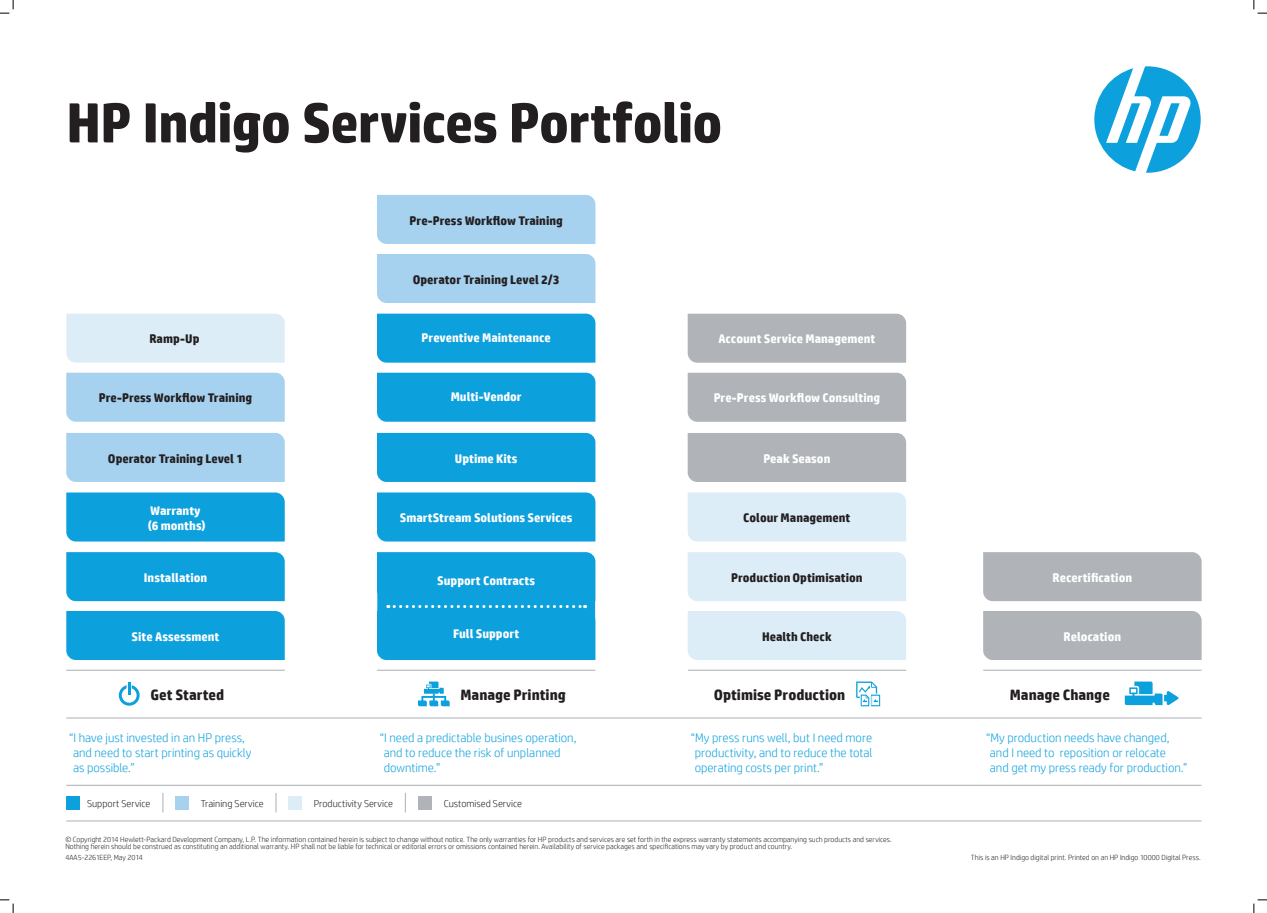
<style>
.page{position:relative;width:1267px;height:913px;background:#fff}
.page>*{position:absolute;margin:0;border:0;box-sizing:border-box;transform-origin:0 0}
.Cover_headline_90_84{font:700 56.25px "HP Simplified";letter-spacing:-.015em;color:#231f20}
.Body_header_bold{font:700 15px "HP Simplified";color:#231f20}
.Quote_Attribution_8{font:300 12.5px/15px "HP Simplified";color:#0ca0dd}
.Table_title{font:700 12.5px "HP Simplified";color:#fff}
.Table_title-2{font:700 12.5px "HP Simplified";color:#231f20}
.Table_text{font:300 10px "HP Simplified";color:#231f20}
.Legal_7_9{font:300 7.5px/7.5px "HP Simplified";color:#231f20}
</style>
<div class="page">
<svg style="left:1094px;top:66px;width:106px;height:107px"></svg>
<div style="left:66px;top:313px;width:219px;height:49px;background:#ddedf8"></div>
<div style="left:687px;top:313px;width:219px;height:49px;background:#b0b4b8"></div>
<div style="left:377px;top:313px;width:218px;height:49px;background:#0ca0dd"></div>
<div style="left:377px;top:195px;width:218px;height:49px;background:#a6d1ef"></div>
<div style="left:66px;top:372px;width:219px;height:49px;background:#a6d1ef"></div>
<div style="left:687px;top:372px;width:219px;height:49px;background:#b0b4b8"></div>
<div style="left:377px;top:372px;width:218px;height:49px;background:#0ca0dd"></div>
<div style="left:377px;top:254px;width:218px;height:49px;background:#a6d1ef"></div>
<div style="left:66px;top:433px;width:219px;height:48px;background:#a6d1ef"></div>
<div style="left:687px;top:433px;width:219px;height:49px;background:#b0b4b8"></div>
<div style="left:377px;top:432px;width:218px;height:49px;background:#0ca0dd"></div>
<div style="left:66px;top:492px;width:219px;height:49px;background:#0ca0dd"></div>
<div style="left:377px;top:492px;width:218px;height:49px;background:#0ca0dd"></div>
<div style="left:66px;top:552px;width:219px;height:49px;background:#0ca0dd"></div>
<div style="left:687px;top:552px;width:219px;height:49px;background:#ddedf8"></div>
<div style="left:983px;top:552px;width:218px;height:49px;background:#b0b4b8"></div>
<div style="left:66px;top:611px;width:219px;height:48px;background:#0ca0dd"></div>
<div style="left:687px;top:611px;width:219px;height:48px;background:#ddedf8"></div>
<div style="left:983px;top:611px;width:218px;height:48px;background:#b0b4b8"></div>
<hr style="left:66px;top:669px;width:219px;height:1px;background:#b0b4b8">
<hr style="left:377px;top:669px;width:218px;height:1px;background:#b0b4b8">
<hr style="left:688px;top:669px;width:218px;height:1px;background:#b0b4b8">
<hr style="left:983px;top:669px;width:218px;height:1px;background:#b0b4b8">
<svg style="left:856px;top:681px;width:24px;height:25px"></svg>
<div style="left:377px;top:552px;width:218px;height:107px;background:#0ca0dd"></div>
<div style="left:687px;top:492px;width:219px;height:49px;background:#ddedf8"></div>
<svg style="left:119px;top:682px;width:21px;height:23px"></svg>
<hr style="left:66px;top:784px;width:1135px;height:1px;background:#b0b4b8">
<hr style="left:66px;top:820px;width:1135px;height:1px;background:#b0b4b8">
<hr style="left:66px;top:717px;width:1135px;height:1px;background:#b0b4b8">
<div style="left:66px;top:795px;width:14px;height:14px;background:#0ca0dd"></div>
<div style="left:175px;top:795px;width:14px;height:14px;background:#a6d1ef"></div>
<div style="left:288px;top:795px;width:14px;height:14px;background:#ddedf8"></div>
<div style="left:418px;top:795px;width:13px;height:14px;background:#b0b4b8"></div>
<svg style="left:162px;top:793px;width:1px;height:19px"></svg>
<svg style="left:275px;top:793px;width:1px;height:19px"></svg>
<svg style="left:405px;top:793px;width:1px;height:19px"></svg>
<svg style="left:1124px;top:681px;width:54px;height:23px"></svg>
<svg style="left:418px;top:681px;width:31px;height:25px"></svg>
<svg style="left:0;top:0;width:14px;height:14px"></svg>
<svg style="left:0;top:899px;width:14px;height:13px"></svg>
<svg style="left:1253px;top:0;width:13px;height:14px"></svg>
<svg style="left:1253px;top:899px;width:13px;height:13px"></svg>
<p class="Cover_headline_90_84" style="left:66px;top:86px;width:657px">HP Indigo Services Portfolio</p>
<p class="Table_title-2" style="left:409px;top:212px;width:155px">Pre-Press Workflow Training</p>
<p class="Table_title-2" style="left:413px;top:271px;width:148px">Operator Training Level 2/3</p>
<p class="Table_title-2" style="left:149px;top:330px;width:52px">Ramp-Up</p>
<p class="Table_title" style="left:421px;top:330px;width:131px">Preventive Maintenance</p>
<p class="Table_title" style="left:718px;top:330px;width:158px">Account Service Management</p>
<p class="Table_title-2" style="left:99px;top:389px;width:155px">Pre-Press Workflow Training</p>
<p class="Table_title" style="left:451px;top:388px;width:72px">Multi-Vendor</p>
<p class="Table_title" style="left:713px;top:389px;width:168px">Pre-Press Workflow Consulting</p>
<p class="Table_title-2" style="left:108px;top:450px;width:137px">Operator Training Level 1</p>
<p class="Table_title" style="left:455px;top:450px;width:64px">Uptime Kits</p>
<p class="Table_title" style="left:763px;top:450px;width:69px">Peak Season</p>
<p class="Table_title" style="left:150px;top:502px;width:52px">Warranty</p>
<p class="Table_title" style="left:148px;top:517px;width:59px">(6 months)</p>
<p class="Table_title" style="left:400px;top:509px;width:174px">SmartStream Solutions Services</p>
<p class="Table_title-2" style="left:743px;top:509px;width:109px">Colour Management</p>
<p class="Table_title" style="left:144px;top:569px;width:65px">Installation</p>
<p class="Table_title" style="left:437px;top:572px;width:99px">Support Contracts</p>
<p class="Table_title-2" style="left:731px;top:569px;width:133px">Production Optimisation</p>
<p class="Table_title" style="left:1052px;top:569px;width:81px">Recertification</p>
<p class="Table_title" style="left:132px;top:627px;width:89px">Site Assessment</p>
<p class="Table_title" style="left:453px;top:624px;width:68px">Full Support</p>
<p class="Table_title-2" style="left:762px;top:627px;width:71px">Health Check</p>
<p class="Table_title" style="left:1063px;top:627px;width:59px">Relocation</p>
<p class="Body_header_bold" style="left:460px;top:684px;width:107px">Manage Printing</p>
<p class="Body_header_bold" style="left:713px;top:685px;width:133px">Optimise Production</p>
<p class="Body_header_bold" style="left:151px;top:684px;width:75px">Get Started</p>
<p class="Body_header_bold" style="left:1009px;top:684px;width:101px">Manage Change</p>
<p class="Quote_Attribution_8" style="left:73px;top:729px;width:180px;text-indent:-4px">“I have just invested in an HP press, and need to start printing as quickly as possible.”</p>
<p class="Quote_Attribution_8" style="left:384px;top:729px;width:194px;text-indent:-4px">“I need a predictable busines operation, and to reduce the risk of unplanned downtime.”</p>
<p class="Quote_Attribution_8" style="left:694px;top:729px;width:179px;text-align:justify;text-indent:-4px">“My press runs well, but I need more productivity, and to reduce the total operating costs per print.”</p>
<p class="Quote_Attribution_8" style="left:989px;top:729px;width:199px;text-indent:-4px">“My production needs have changed, and I need to reposition or relocate and get my press ready for production.”</p>
<p class="Table_text" style="left:87px;top:796px;width:65px">Support Service</p>
<p class="Table_text" style="left:201px;top:796px;width:64px">Training Service</p>
<p class="Table_text" style="left:314px;top:796px;width:81px">Productivity Service</p>
<p class="Table_text" style="left:444px;top:796px;width:80px">Customised Service</p>
<p class="Legal_7_9" style="left:65px;top:834px;width:828px">© Copyright 2014 Hewlett-Packard Development Company, L.P. The information contained herein is subject to change without notice. The only warranties for HP products and services are set forth in the express warranty statements accompanying such products and services.<br>Nothing herein should be construed as constituting an additional warranty. HP shall not be liable for technical or editorial errors or omissions contained herein. Availability of service packages and specifications may vary by product and country.</p>
<p class="Legal_7_9" style="left:65px;top:853px;width:79px">4AA5-2261EEP, May 2014</p>
<p class="Legal_7_9" style="left:971px;top:853px;width:231px">This is an HP Indigo digital print. Printed on an HP Indigo 10000 Digital Press.</p>
</div>
